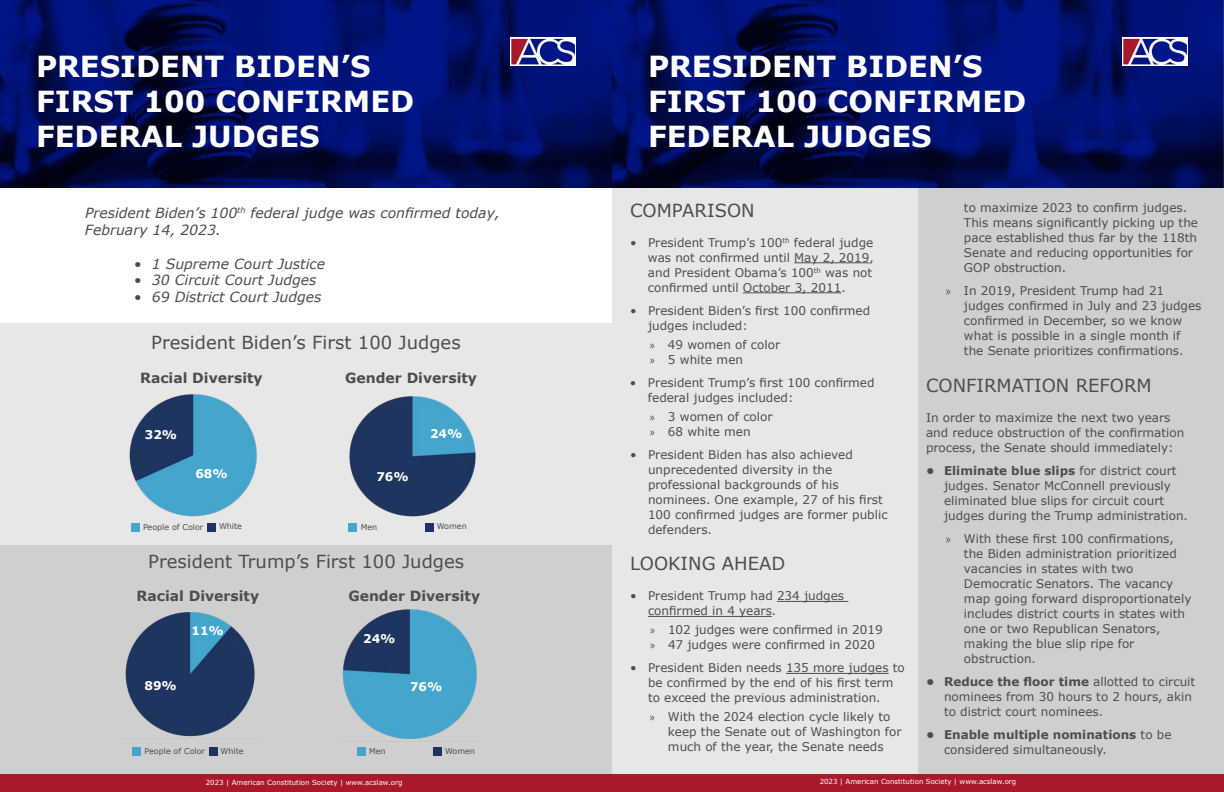
<style>
.page{position:relative;width:1224px;height:792px;background:#fff}
.page>*{position:absolute;margin:0;border:0;box-sizing:border-box;transform-origin:0 0}
.t1{font:700 29px/34.8px "Verdana";color:#fff}
.t2{font:18px "Verdana";color:#4e4d4d}
.t3{font:italic 14px/16.8px "Verdana";color:#4e4d4d}
.t4{font:700 14px "Verdana";color:#4e4d4d}
.t5{font:12px/15px "Verdana";color:#4e4d4d}
.t6{font:700 12px "Verdana";color:#fff}
.t7{font:8px "Verdana";color:#4e4d4d}
.t8{font:7px "Verdana";color:#fff}
.s1{font-family:"Myriad Pro"}
.s2{font-weight:700}
</style>
<div class="page">
<div style="left:612px;top:188px;width:306px;height:586px;background:#e7e7e7"></div>
<div style="left:918px;top:188px;width:306px;height:586px;background:#cfcfcf"></div>
<div style="left:0;top:545px;width:612px;height:229px;background:#cfcfcf"></div>
<div style="left:0;top:323px;width:612px;height:222px;background:#e7e7e7"></div>
<img style="left:0;top:0;width:612px;height:188px">
<div style="left:0;top:774px;width:612px;height:18px;background:#aa182c"></div>
<img style="left:511px;top:37px;width:65px;height:29px">
<img style="left:129px;top:394px;width:128px;height:123px">
<div style="left:131px;top:523px;width:9px;height:9px;background:#45a5cd"></div>
<div style="left:207px;top:523px;width:9px;height:9px;background:#1e3460"></div>
<img style="left:349px;top:396px;width:127px;height:121px">
<div style="left:348px;top:523px;width:10px;height:9px;background:#45a5cd"></div>
<div style="left:425px;top:523px;width:9px;height:9px;background:#1e3460"></div>
<div style="left:132px;top:747px;width:9px;height:9px;background:#45a5cd"></div>
<div style="left:209px;top:747px;width:9px;height:9px;background:#1e3460"></div>
<div style="left:357px;top:747px;width:9px;height:9px;background:#45a5cd"></div>
<div style="left:433px;top:747px;width:9px;height:9px;background:#1e3460"></div>
<img style="left:125px;top:612px;width:130px;height:125px">
<img style="left:342px;top:609px;width:135px;height:130px">
<svg style="left:612px;top:0;width:611px;height:188px;background:#000e61"></svg>
<div style="left:612px;top:774px;width:612px;height:18px;background:#aa182c"></div>
<img style="left:1123px;top:37px;width:65px;height:29px">
<hr style="left:794px;top:262px;width:75px;height:1px;background:#4e4d4d">
<hr style="left:743px;top:292px;width:98px;height:1px;background:#4e4d4d">
<hr style="left:777px;top:601px;width:71px;height:1px;background:#4e4d4d">
<hr style="left:648px;top:616px;width:124px;height:1px;background:#4e4d4d">
<hr style="left:786px;top:673px;width:103px;height:1px;background:#4e4d4d">
<h1 class="t1" style="left:36px;top:49px;width:380px">PRESIDENT BIDEN’S<br>FIRST 100 CONFIRMED<br>FEDERAL JUDGES</h1>
<p class="t3" style="left:85px;top:205px;width:417px">President Biden’s 100<sup>th</sup> federal judge was confirmed today,<br>February 14, 2023.</p>
<p class="t3" style="left:134px;top:255px;width:193px">• 1 Supreme Court Justice</p>
<p class="t3" style="left:134px;top:272px;width:184px">• 30 Circuit Court Judges</p>
<p class="t3" style="left:134px;top:289px;width:189px">• 69 District Court Judges</p>
<h2 class="t2" style="left:151px;top:330px;width:311px">President Biden’s First 100 Judges</h2>
<p class="t4" style="left:140px;top:368px;width:124px">Racial Diversity</p>
<p class="t4" style="left:345px;top:368px;width:133px">Gender Diversity</p>
<p class="t6" style="left:145px;top:426px;width:34px">32%</p>
<p class="t6" style="left:430px;top:425px;width:34px">24%</p>
<p class="t6" style="left:195px;top:465px;width:34px">68%</p>
<p class="t6" style="left:376px;top:468px;width:34px">76%</p>
<p class="t7" style="left:143px;top:522px;width:62px">People of Color</p>
<p class="t7" style="left:219px;top:521px;width:25px">White</p>
<p class="t7" style="left:361px;top:522px;width:18px">Men</p>
<p class="t7" style="left:437px;top:521px;width:31px">Women</p>
<h2 class="t2" style="left:148px;top:549px;width:317px">President Trump’s First 100 Judges</h2>
<p class="t4" style="left:137px;top:586px;width:124px">Racial Diversity</p>
<p class="t4" style="left:348px;top:586px;width:133px">Gender Diversity</p>
<p class="t6" style="left:191px;top:622px;width:34px">11%</p>
<p class="t6" style="left:145px;top:677px;width:34px">89%</p>
<p class="t7" style="left:145px;top:746px;width:62px">People of Color</p>
<p class="t7" style="left:221px;top:745px;width:25px">White</p>
<p class="t6" style="left:363px;top:630px;width:34px">24%</p>
<p class="t6" style="left:410px;top:678px;width:34px">76%</p>
<p class="t7" style="left:369px;top:746px;width:18px">Men</p>
<p class="t7" style="left:445px;top:745px;width:31px">Women</p>
<p class="t8" style="left:206px;top:777px;width:198px">2023 | American Constitution Society | www.acslaw.org</p>
<h1 class="t1" style="left:648px;top:49px;width:380px">PRESIDENT BIDEN’S<br>FIRST 100 CONFIRMED<br>FEDERAL JUDGES</h1>
<p class="t5" style="left:964px;top:200px;width:236px">to maximize 2023 to confirm judges.<br>This means significantly picking up the pace established thus far by the 118th Senate and reducing opportunities for GOP obstruction.</p>
<p class="t5" style="left:964px;top:283px;width:239px;text-indent:-18px"><span class="s1">»</span> In 2019, President Trump had 21 judges confirmed in July and 23 judges confirmed in December, so we know what is possible in a single month if the Senate prioritizes confirmations.</p>
<h2 class="t2" style="left:926px;top:373px;width:227px">CONFIRMATION REFORM</h2>
<p class="t5" style="left:926px;top:410px;width:260px">In order to maximize the next two years and reduce obstruction of the confirmation process, the Senate should immediately:</p>
<p class="t5" style="left:944px;top:463px;width:245px;text-indent:-18px"><span class="s2">• Eliminate blue slips</span> for district court judges. Senator McConnell previously eliminated blue slips for circuit court judges during the Trump administration.</p>
<p class="t5" style="left:964px;top:531px;width:229px;text-indent:-18px"><span class="s1">»</span> With these first 100 confirmations, the Biden administration prioritized vacancies in states with two<br>Democratic Senators. The vacancy map going forward disproportionately includes district courts in states with one or two Republican Senators, making the blue slip ripe for obstruction.</p>
<p class="t5" style="left:944px;top:674px;width:253px;text-indent:-18px"><span class="s2">• Reduce the floor time</span> allotted to circuit nominees from 30 hours to 2 hours, akin to district court nominees.</p>
<p class="t5" style="left:944px;top:727px;width:229px;text-indent:-18px"><span class="s2">• Enable multiple nominations</span> to be considered simultaneously.</p>
<p class="t8" style="left:820px;top:777px;width:198px">2023 | American Constitution Society | www.acslaw.org</p>
<h2 class="t2" style="left:630px;top:198px;width:126px">COMPARISON</h2>
<p class="t5" style="left:648px;top:235px;width:227px;text-indent:-18px">• President Trump’s 100<sup>th</sup> federal judge was not confirmed until May 2, 2019, and President Obama’s 100<sup>th</sup> was not confirmed until October 3, 2011.</p>
<p class="t5" style="left:648px;top:303px;width:224px;text-indent:-18px">• President Biden’s first 100 confirmed judges included:</p>
<p class="t5" style="left:650px;top:337px;width:132px"><span class="s1">»</span> 49 women of color <span class="s1">»</span> 5 white men</p>
<p class="t5" style="left:648px;top:375px;width:228px;text-indent:-18px">• President Trump’s first 100 confirmed federal judges included:</p>
<p class="t5" style="left:650px;top:409px;width:124px"><span class="s1">»</span> 3 women of color <span class="s1">»</span> 68 white men</p>
<p class="t5" style="left:648px;top:447px;width:241px;text-indent:-18px">• President Biden has also achieved unprecedented diversity in the professional backgrounds of his nominees. One example, 27 of his first<br>100 confirmed judges are former public defenders.</p>
<h2 class="t2" style="left:630px;top:551px;width:157px">LOOKING AHEAD</h2>
<p class="t5" style="left:648px;top:588px;width:198px;text-indent:-18px">• President Trump had 234 judges confirmed in 4 years.</p>
<p class="t5" style="left:650px;top:622px;width:234px"><span class="s1">»</span> 102 judges were confirmed in 2019 <span class="s1">»</span> 47 judges were confirmed in 2020</p>
<p class="t5" style="left:630px;top:660px;width:276px;text-align:center">• President Biden needs 135 more judges to be confirmed by the end of his first term<br>to exceed the previous administration.</p>
<p class="t5" style="left:668px;top:709px;width:235px;text-indent:-18px"><span class="s1">»</span> With the 2024 election cycle likely to keep the Senate out of Washington for much of the year, the Senate needs</p>
</div>
